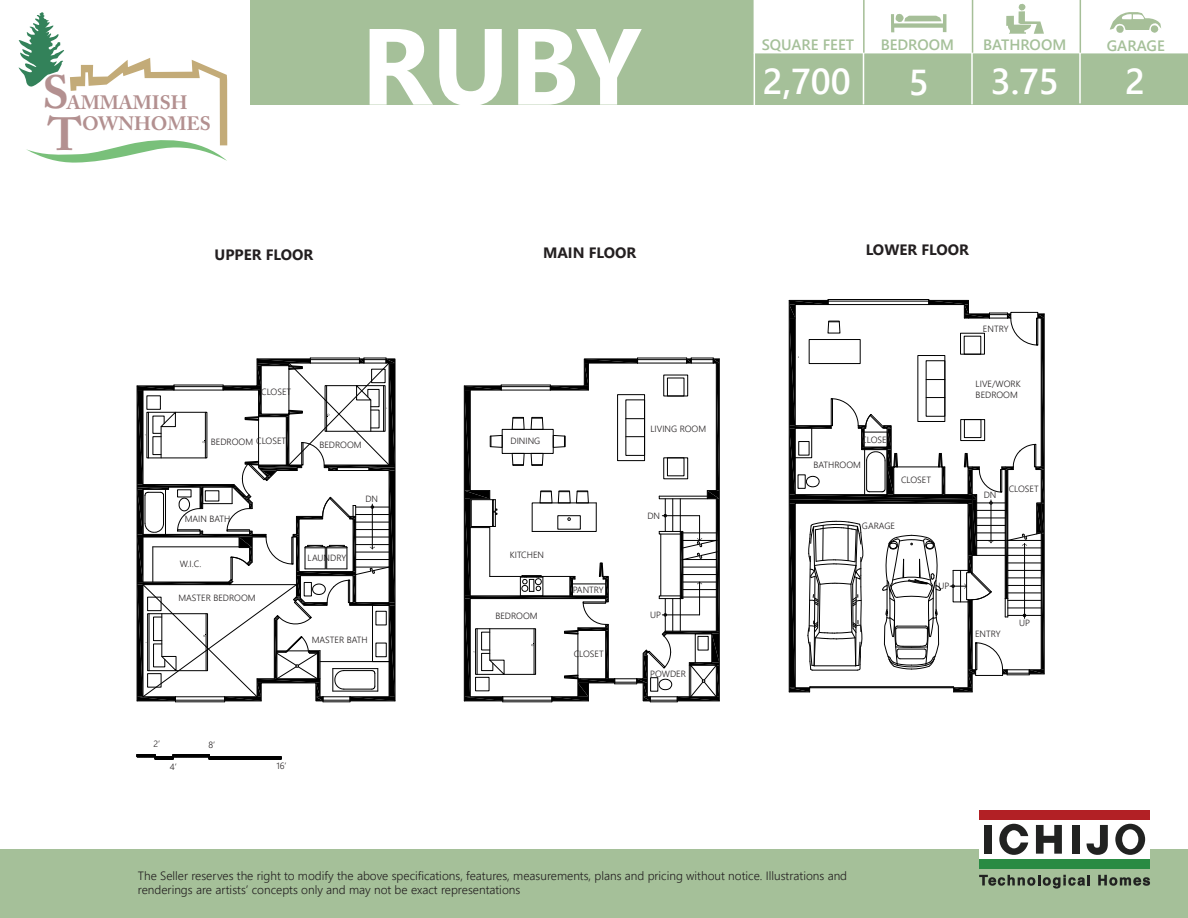
<style>
.page{position:relative;width:1188px;height:918px;background:#fff}
.page>*{position:absolute;margin:0;border:0;box-sizing:border-box;transform-origin:0 0}
.t1{font:700 108px "Segoe UI";color:#fff}
.t2{font:700 46.2px "Adobe Caslon Pro";color:#b39090}
.t3{font:600 36px "Segoe UI";color:#fff}
.t4{font:700 19.2px "Adobe Caslon Pro";color:#b39090}
.t5{font:600 15px "Segoe UI";color:#a5c099}
.t6{font:700 15px "Segoe UI";color:#231f20}
.t7{font:300 12px/14.4px "Segoe UI";color:#231f20}
.t8{font:300 9px/10.8px "Segoe UI";color:#231f20}
</style>
<div class="page">
<div style="left:251px;top:0;width:937px;height:105px;background:#a5c099"></div>
<svg style="left:136px;top:385px;width:1px;height:268px"></svg>
<div style="left:0;top:849px;width:1188px;height:69px;background:#a5c099"></div>
<hr style="left:828px;top:299px;width:101px;height:1px;background:#000">
<hr style="left:719px;top:359px;width:1px;height:342px;background:#000">
<svg style="left:137px;top:358px;width:259px;height:345px"></svg>
<div style="left:148px;top:597px;width:13px;height:14px;border:1px solid #000"></div>
<svg style="left:464px;top:358px;width:255px;height:345px"></svg>
<svg style="left:136px;top:754px;width:146px;height:6px"></svg>
<hr style="left:209px;top:759px;width:72px;height:1px;background:#000">
<svg style="left:789px;top:300px;width:256px;height:393px"></svg>
<div style="left:960px;top:333px;width:25px;height:21px;border:1px solid #000"></div>
<div style="left:964px;top:419px;width:17px;height:19px;border:1px solid #000"></div>
<div style="left:961px;top:419px;width:24px;height:22px;border:1px solid #000"></div>
<div style="left:979px;top:820px;width:171px;height:39px;background:#fff"></div>
<div style="left:979px;top:810px;width:171px;height:10px;background:#b22025"></div>
<div style="left:979px;top:859px;width:171px;height:9px;background:#298b43"></div>
<svg style="left:979px;top:875px;width:111px;height:14px"></svg>
<svg style="left:1098px;top:875px;width:52px;height:11px"></svg>
<div style="left:984px;top:825px;width:8px;height:29px;background:#212221"></div>
<div style="left:1072px;top:825px;width:7px;height:29px;background:#212221"></div>
<svg style="left:1036px;top:825px;width:26px;height:29px"></svg>
<svg style="left:999px;top:824px;width:29px;height:31px"></svg>
<svg style="left:1087px;top:825px;width:21px;height:30px"></svg>
<svg style="left:1115px;top:824px;width:30px;height:31px"></svg>
<div style="left:754px;top:0;width:434px;height:53px;background:#fff"></div>
<hr style="left:863px;top:52px;width:1px;height:52px;background:#fff">
<hr style="left:971px;top:52px;width:2px;height:52px;background:#fff">
<hr style="left:1079px;top:51px;width:2px;height:52px;background:#fff">
<hr style="left:754px;top:53px;width:1px;height:52px;background:#fff">
<svg style="left:18px;top:12px;width:209px;height:151px"></svg>
<hr style="left:863px;top:0;width:2px;height:53px;background:#a6bf98">
<hr style="left:972px;top:0;width:1px;height:53px;background:#a6bf98">
<hr style="left:1080px;top:0;width:1px;height:53px;background:#a6bf98">
<svg style="left:1006px;top:4px;width:38px;height:30px"></svg>
<svg style="left:1110px;top:12px;width:51px;height:21px"></svg>
<svg style="left:891px;top:14px;width:55px;height:18px"></svg>
<h2 class="t2" style="left:43px;top:65px;width:28px">S</h2>
<h3 class="t4" style="left:67px;top:91px;width:122px">AMMAMISH</h3>
<h2 class="t2" style="left:48px;top:107px;width:36px">T</h2>
<h3 class="t4" style="left:82px;top:112px;width:130px">OWNHOMES</h3>
<h1 class="t1" style="left:361px;top:-21px;width:282px">RUBY</h1>
<h3 class="t5" style="left:762px;top:32px;width:94px">SQUARE FEET</h3>
<h3 class="t5" style="left:881px;top:32px;width:75px">BEDROOM</h3>
<h3 class="t5" style="left:983px;top:32px;width:85px">BATHROOM</h3>
<h3 class="t5" style="left:1107px;top:33px;width:59px">GARAGE</h3>
<h3 class="t3" style="left:763px;top:52px;width:89px">2,700</h3>
<h3 class="t3" style="left:909px;top:53px;width:21px">5</h3>
<h3 class="t3" style="left:991px;top:52px;width:69px">3.75</h3>
<h3 class="t3" style="left:1125px;top:53px;width:21px">2</h3>
<h3 class="t6" style="left:215px;top:242px;width:100px">UPPER FLOOR</h3>
<h3 class="t6" style="left:543px;top:240px;width:95px">MAIN FLOOR</h3>
<h3 class="t6" style="left:866px;top:238px;width:105px">LOWER FLOOR</h3>
<p class="t8" style="left:983px;top:323px;width:27px">ENTRY</p>
<p class="t8" style="left:261px;top:386px;width:32px">CLOSET</p>
<p class="t8" style="left:256px;top:435px;width:32px">CLOSET</p>
<p class="t8" style="left:211px;top:436px;width:44px">BEDROOM</p>
<p class="t8" style="left:319px;top:439px;width:44px">BEDROOM</p>
<p class="t8" style="left:185px;top:513px;width:47px">MAIN BATH</p>
<p class="t8" style="left:180px;top:558px;width:23px">W.I.C.</p>
<p class="t8" style="left:178px;top:592px;width:79px">MASTER BEDROOM</p>
<p class="t8" style="left:365px;top:493px;width:14px">DN</p>
<p class="t8" style="left:308px;top:552px;width:40px">LAUNDRY</p>
<p class="t8" style="left:312px;top:634px;width:57px">MASTER BATH</p>
<p class="t8" style="left:153px;top:739px;width:8px">2’</p>
<p class="t8" style="left:170px;top:761px;width:8px">4’</p>
<p class="t8" style="left:209px;top:740px;width:8px">8’</p>
<p class="t8" style="left:276px;top:760px;width:12px">16’</p>
<p class="t8" style="left:511px;top:435px;width:31px">DINING</p>
<p class="t8" style="left:510px;top:549px;width:36px">KITCHEN</p>
<p class="t8" style="left:495px;top:610px;width:44px">BEDROOM</p>
<p class="t8" style="left:573px;top:584px;width:33px">PANTRY</p>
<p class="t8" style="left:574px;top:648px;width:32px">CLOSET</p>
<p class="t8" style="left:650px;top:423px;width:57px">LIVING ROOM</p>
<p class="t8" style="left:647px;top:510px;width:14px">DN</p>
<p class="t8" style="left:650px;top:609px;width:12px">UP</p>
<p class="t8" style="left:650px;top:668px;width:37px">POWDER</p>
<p class="t8" style="left:861px;top:434px;width:32px">CLOSET</p>
<p class="t8" style="left:813px;top:459px;width:49px">BATHROOM</p>
<p class="t8" style="left:901px;top:474px;width:32px">CLOSET</p>
<p class="t8" style="left:862px;top:520px;width:35px">GARAGE</p>
<p class="t8" style="left:939px;top:580px;width:12px">UP</p>
<p class="t8" style="left:976px;top:378px;width:47px">LIVE/WORK<br>BEDROOM</p>
<p class="t8" style="left:984px;top:489px;width:14px">DN</p>
<p class="t8" style="left:1009px;top:483px;width:32px">CLOSET</p>
<p class="t8" style="left:975px;top:628px;width:27px">ENTRY</p>
<p class="t8" style="left:1019px;top:617px;width:12px">UP</p>
<h3 class="t7" style="left:138px;top:868px;width:711px">The Seller reserves the right to modify the above specifications, features, measurements, plans and pricing without notice. Illustrations and renderings are artists’ concepts only and may not be exact representations</h3>
</div>
